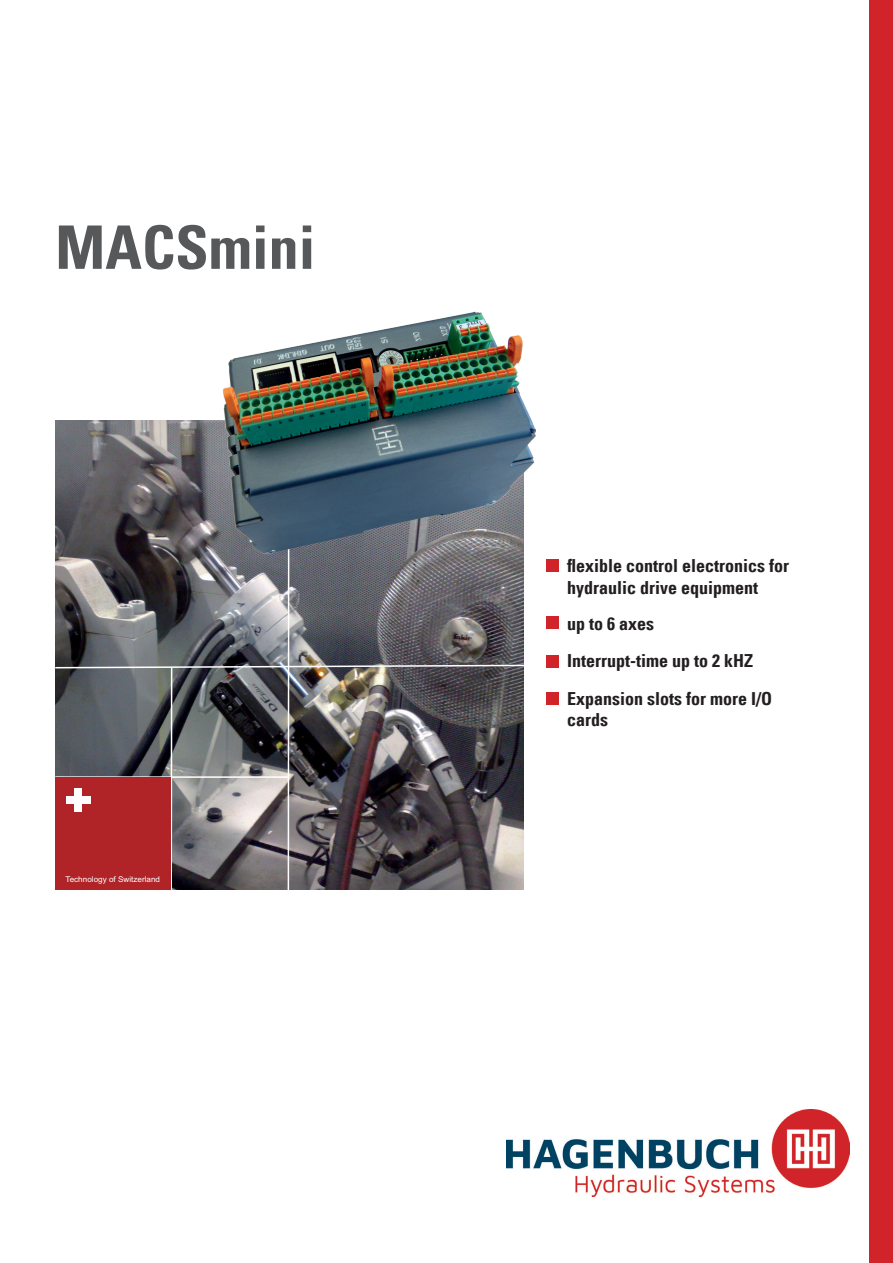
<style>
.page{position:relative;width:893px;height:1263px;background:#fff}
.page>*{position:absolute;margin:0;border:0;box-sizing:border-box;transform-origin:0 0}
.t1{font:60px "Univers Com 67 Bold Cond";color:#57585a}
.t2{font:18px/21.6px "Univers Com 67 Bold Cond";color:#231f20}
.t3{font:7.95px "Arial";color:#fff}
</style>
<div class="page">
<div style="left:55px;top:421px;width:469px;height:468px;background:#231f20;opacity:.5"></div>
<svg style="left:55px;top:664px;width:469px;height:5px"></svg>
<hr style="left:55px;top:776px;width:234px;height:2px;background:#fff">
<hr style="left:170px;top:667px;width:2px;height:226px;background:#fff">
<div style="left:56px;top:778px;width:115px;height:112px;background:#b02428"></div>
<div style="left:74px;top:788px;width:7px;height:24px;background:#fff"></div>
<div style="left:66px;top:796px;width:24px;height:7px;background:#fff"></div>
<div style="left:546px;top:559px;width:13px;height:13px;background:#d1232a"></div>
<div style="left:546px;top:617px;width:13px;height:12px;background:#d1232a"></div>
<hr style="left:288px;top:421px;width:1px;height:473px;background:#fff">
<div style="left:546px;top:655px;width:13px;height:12px;background:#d1232a"></div>
<img style="left:196px;top:311px;width:340px;height:247px">
<div style="left:546px;top:692px;width:13px;height:13px;background:#d1232a"></div>
<img style="left:506px;top:1110px;width:344px;height:87px">
<div style="left:870px;top:0;width:23px;height:1263px;background:#d1232a"></div>
<h1 class="t1" style="left:55px;top:211px;width:262px">MACSmini</h1>
<p class="t3" style="left:66px;top:874px;width:96px">Technology of Switzerland</p>
<p class="t2" style="left:567px;top:555px;width:223px">flexible control electronics for hydraulic drive equipment</p>
<p class="t2" style="left:567px;top:612px;width:88px">up to 6 axes</p>
<p class="t2" style="left:567px;top:642px;width:206px;line-height:37.5px">Interrupt-time up to 2 kHZ<br>Expansion slots for more I/O</p>
<p class="t2" style="left:567px;top:709px;width:42px">cards</p>
</div>
